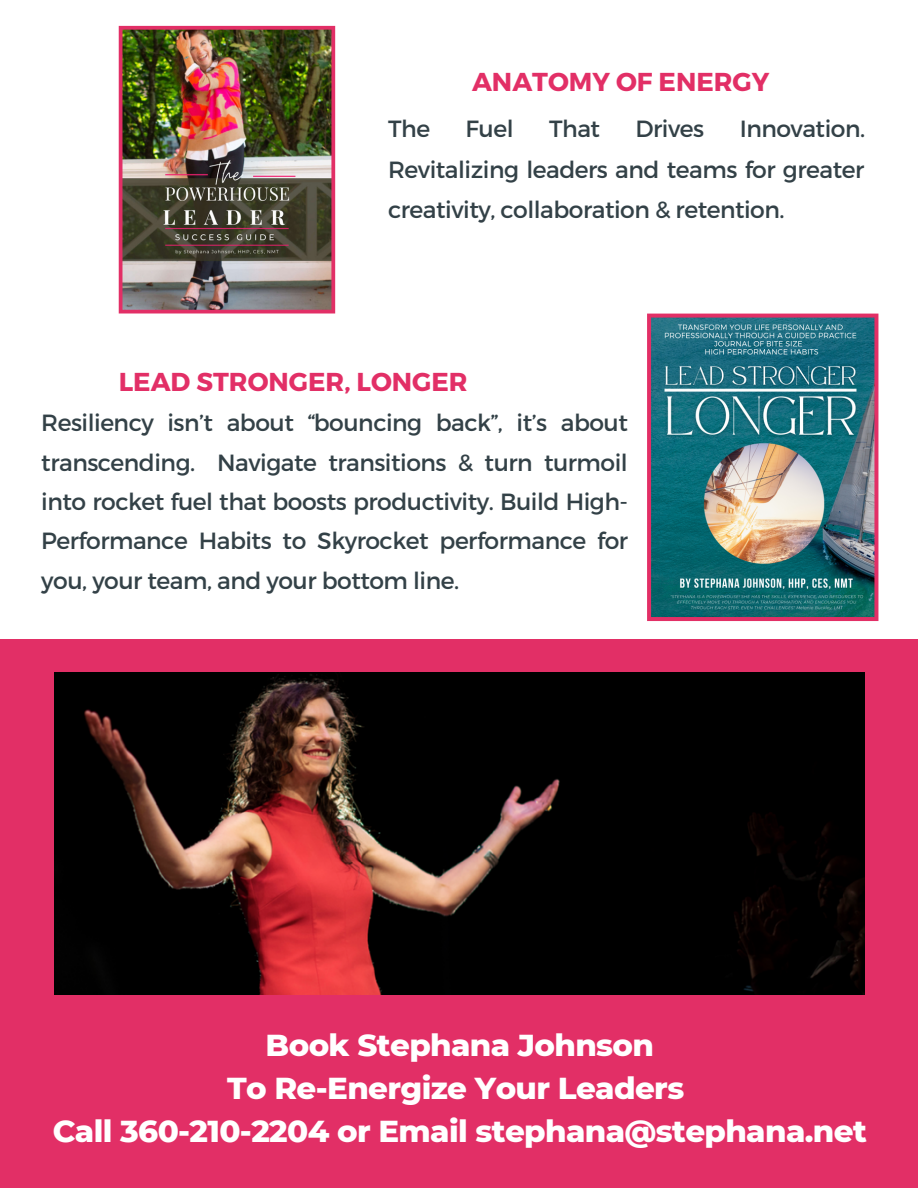
<style>
.page{position:relative;width:918px;height:1188px;background:#fff}
.page>*{position:absolute;margin:0;border:0;box-sizing:border-box;transform-origin:0 0}
.t1{font:800 30.9px/42.8px "Montserrat";letter-spacing:-.02em;color:#fff;text-align:center}
.t2{font:700 25.95px "Montserrat";color:#e22f66}
.t3{font:23.4px/39.3px "Montserrat";letter-spacing:-.02em;color:#334147;text-align:justify}
</style>
<div class="page">
<div style="left:0;top:639px;width:918px;height:549px;background:#e22f66"></div>
<img style="left:55px;top:673px;width:810px;height:321px">
<img style="left:647px;top:314px;width:231px;height:307px">
<img style="left:119px;top:26px;width:216px;height:288px">
<p class="t2" style="left:472px;top:65px;width:299px">ANATOMY OF ENERGY</p>
<p class="t3" style="left:388px;top:108px;width:44px">The</p>
<p class="t3" style="left:466px;top:108px;width:49px">Fuel</p>
<p class="t3" style="left:549px;top:108px;width:53px">That</p>
<p class="t3" style="left:636px;top:108px;width:70px">Drives</p>
<p class="t3" style="left:388px;top:107px;width:479px;line-height:40.5px;text-indent:352px">Innovation.<br>Revitalizing leaders and teams for greater creativity, collaboration &amp; retention.</p>
<p class="t2" style="left:119px;top:365px;width:351px">LEAD STRONGER, LONGER</p>
<p class="t3" style="left:41px;top:402px;width:588px">Resiliency isn’t about “bouncing back”, it’s about transcending. Navigate transitions &amp; turn turmoil into rocket fuel that boosts productivity. Build High-Performance Habits to Skyrocket performance for you, your team, and your bottom line.</p>
<h1 class="t1" style="left:53px;top:1024px;width:816px">Book Stephana Johnson<br>To Re-Energize Your Leaders<br>Call 360-210-2204 or Email stephana@stephana.net</h1>
</div>
